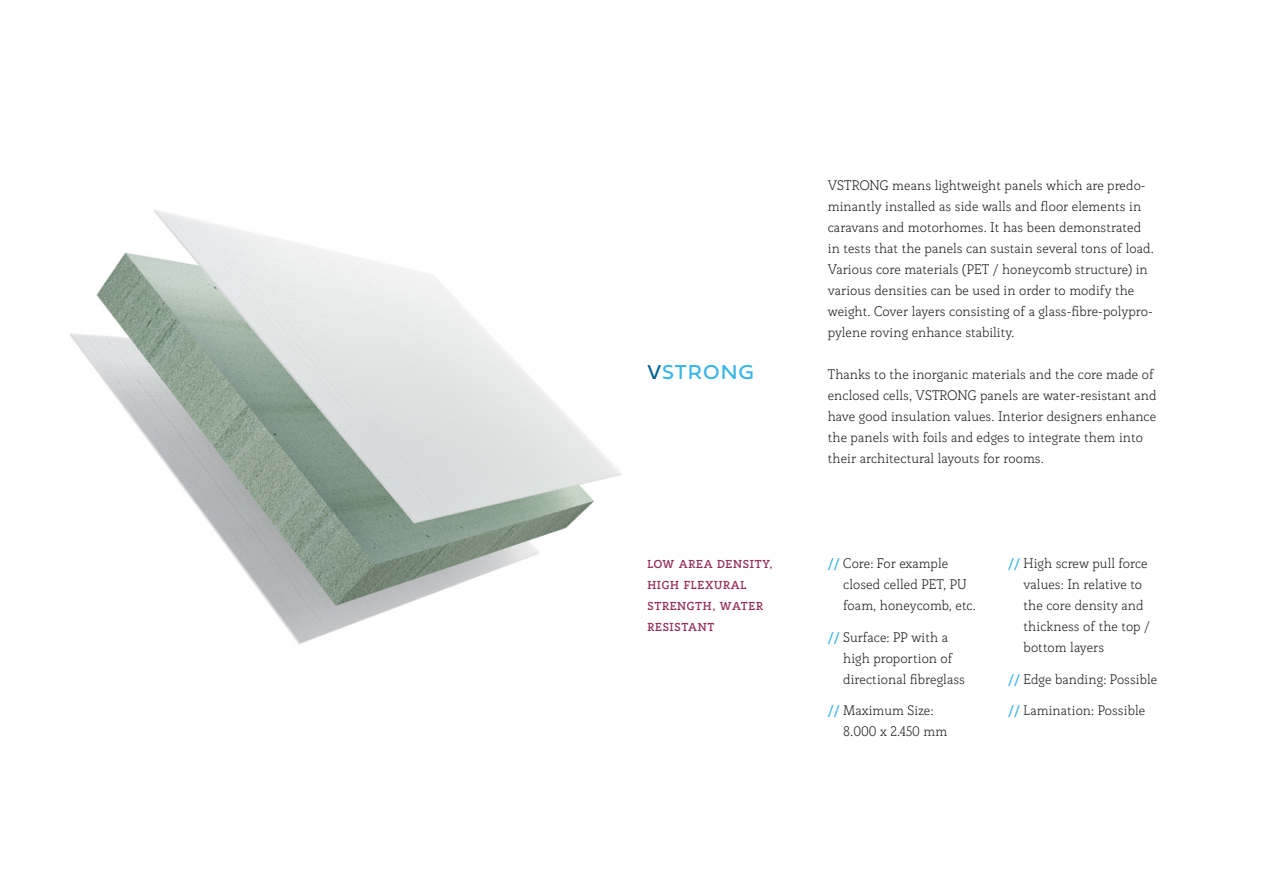
<style>
.page{position:relative;width:1263px;height:893px;background:#fff}
.page>*{position:absolute;margin:0;border:0;box-sizing:border-box;transform-origin:0 0}
.t1{font:21px "Fieldwork Hum";letter-spacing:.045em;color:#39b4e7}
.t2{font:300 13.5px/21px "Rogliano";color:#231f20}
.t3{font:700 11.25px/21px "Rogliano";letter-spacing:.06em;color:#942c57}
.s1{color:#016091}
.s2{font-weight:700;color:#39b4e7}
</style>
<div class="page">
<img style="left:70px;top:210px;width:552px;height:434px">
<p class="t1" style="left:647px;top:356px;width:108px"><span class="s1">V</span>STRONG</p>
<p class="t3" style="left:647px;top:554px;width:127px">LOW AREA DENSITY,<br>HIGH FLEXURAL<br>STRENGTH, WATER<br>RESISTANT</p>
<p class="t2" style="left:828px;top:175px;width:328px">VSTRONG means lightweight panels which are predo&shy;minantly installed as side walls and floor elements in caravans and motorhomes. It has been demonstrated in tests that the panels can sustain several tons of load.<br>Various core materials (PET / honeycomb structure) in various densities can be used in order to modify the weight. Cover layers consisting of a glass-fibre-polypro&shy;pylene roving enhance stability.</p>
<p class="t2" style="left:828px;top:364px;width:330px">Thanks to the inorganic materials and the core made of enclosed cells, VSTRONG panels are water-resistant and have good insulation values. Interior designers enhance the panels with foils and edges to integrate them into their architectural layouts for rooms.</p>
<p class="t2" style="left:843px;top:553px;width:134px;text-indent:-15px"><span class="s2">//</span> Core: For example closed celled PET, PU foam, honeycomb, etc.</p>
<p class="t2" style="left:843px;top:626px;width:123px;text-indent:-15px"><span class="s2">//</span> Surface: PP with a high proportion of directional fibreglass</p>
<p class="t2" style="left:843px;top:700px;width:106px;text-indent:-15px"><span class="s2">//</span> Maximum Size:<br>8.000 x 2.450 mm</p>
<p class="t2" style="left:1023px;top:553px;width:128px;text-indent:-15px"><span class="s2">//</span> High screw pull force values: In relative to the core density and thickness of the top / bottom layers</p>
<p class="t2" style="left:1008px;top:668px;width:151px"><span class="s2">//</span> Edge banding: Possible</p>
<p class="t2" style="left:1008px;top:700px;width:138px"><span class="s2">//</span> Lamination: Possible</p>
</div>
